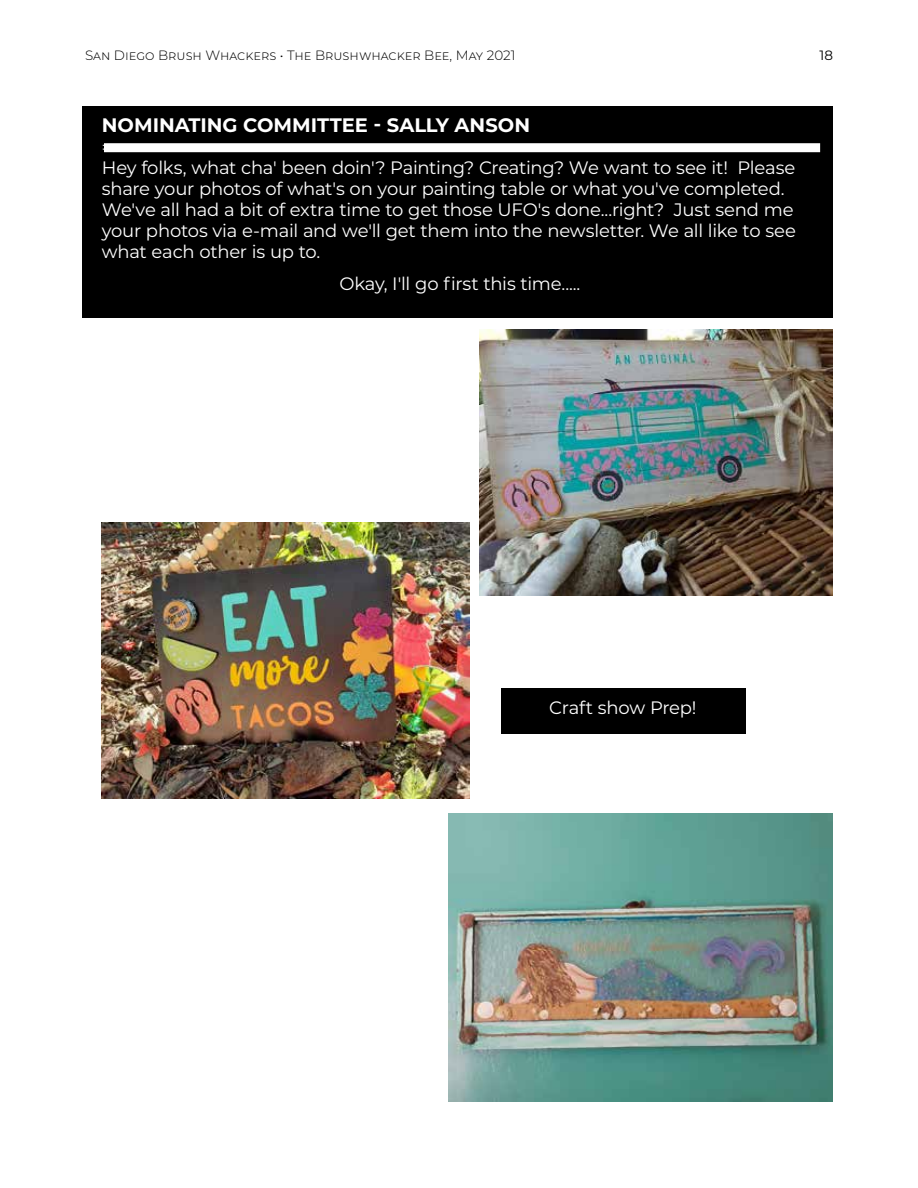
<style>
.page{position:relative;width:918px;height:1188px;background:#fff}
.page>*{position:absolute;margin:0;border:0;box-sizing:border-box;transform-origin:0 0}
.t1{font:700 19.5px "Montserrat";color:#fff}
.t2{font:18px/21px "Montserrat";letter-spacing:-.02em;color:#fff}
.t3{font:16.5px "Montserrat";color:#fff}
.t4{font:300 13.5px "Montserrat";color:#000}
.t5{font:13.5px "Montserrat";color:#000}
</style>
<div class="page">
<img style="left:101px;top:522px;width:369px;height:276px">
<img style="left:479px;top:330px;width:354px;height:265px">
<img style="left:448px;top:813px;width:385px;height:289px">
<div style="left:501px;top:688px;width:245px;height:46px;background:#000"></div>
<div style="left:82px;top:106px;width:751px;height:212px;background:#000"></div>
<div style="left:104px;top:143px;width:716px;height:9px;background:#fff"></div>
<p class="t4" style="left:85px;top:46px;width:432px">San Diego Brush Whackers • The Brushwhacker Bee, May 2021</p>
<p class="t5" style="left:819px;top:46px;width:15px">18</p>
<p class="t1" style="left:102px;top:111px;width:430px">NOMINATING COMMITTEE - SALLY ANSON</p>
<p class="t3" style="left:102px;top:136px;width:11px">=</p>
<p class="t2" style="left:102px;top:157px;width:696px">Hey folks, what cha' been doin'? Painting? Creating? We want to see it! Please share your photos of what's on your painting table or what you've completed.<br>We've all had a bit of extra time to get those UFO's done...right? Just send me your photos via e-mail and we'll get them into the newsletter. We all like to see what each other is up to.</p>
<p class="t2" style="left:339px;top:273px;width:243px">Okay, I'll go first this time.....</p>
<p class="t2" style="left:549px;top:697px;width:149px">Craft show Prep!</p>
</div>
